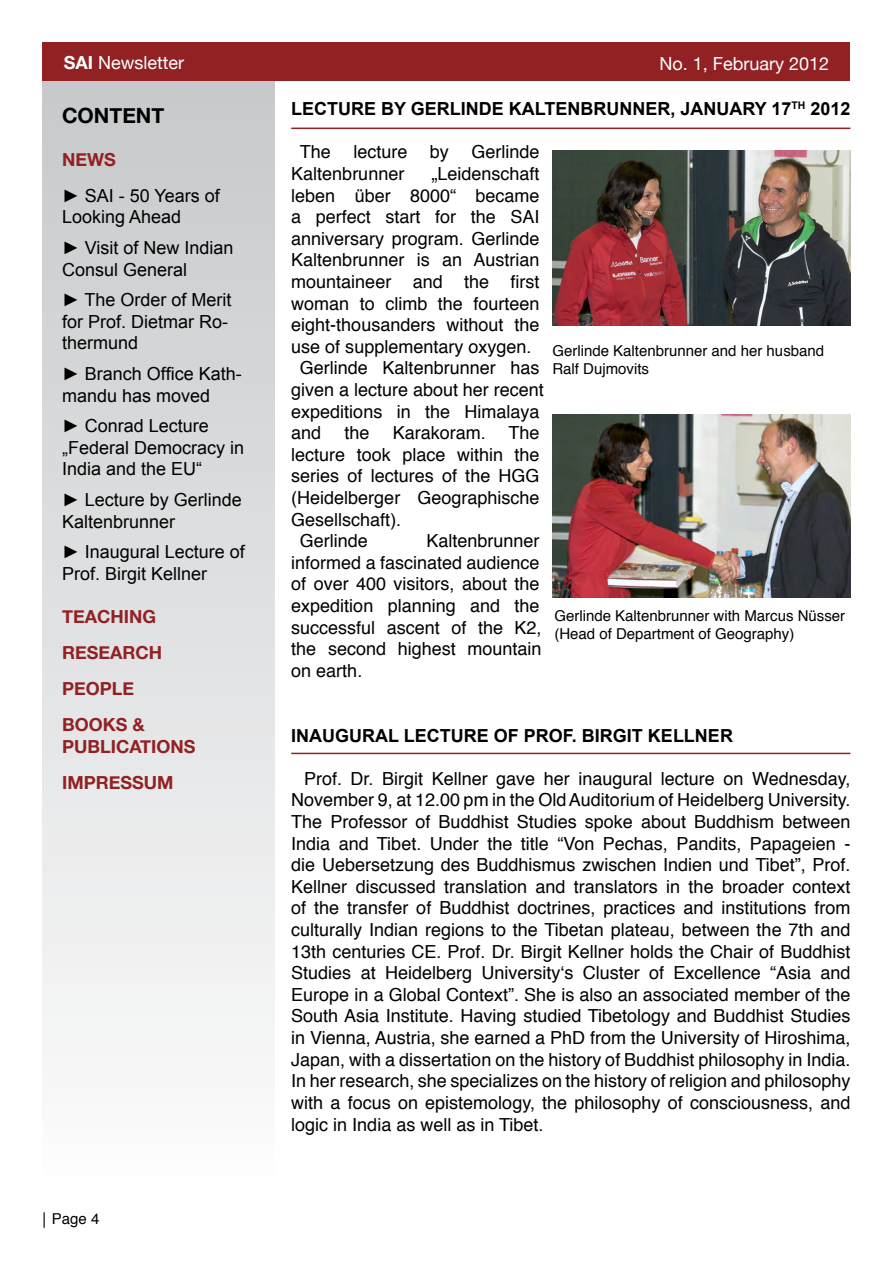
<style>
.page{position:relative;width:893px;height:1263px;background:#fff}
.page>*{position:absolute;margin:0;border:0;box-sizing:border-box;transform-origin:0 0}
.t1{font:700 21px "Helvetica Neue";color:#000}
.t2{font:18px/21.6px "Helvetica";color:#000;text-align:justify}
.t3{font:18px/21.6px "Arial";color:#000}
.t4{font:700 18px "Arial";color:#000}
.t5{font:700 18px/36px "Helvetica Neue";color:#922124}
.t6{font:18px "Helvetica Neue";color:#fff}
.t7{font:15px/18px "Helvetica";color:#000}
.s1{font-weight:700}
</style>
<div class="page">
<div style="left:43px;top:81px;width:231px;height:1105px;background:linear-gradient(to bottom,#c7c8ca,#fcfcfd)"></div>
<div style="left:43px;top:43px;width:807px;height:38px;background:#922124"></div>
<hr style="left:291px;top:128px;width:559px;height:1px;background:#922124">
<hr style="left:291px;top:753px;width:559px;height:1px;background:#922124">
<img style="left:552px;top:151px;width:299px;height:174px">
<img style="left:552px;top:415px;width:299px;height:182px">
<p class="t6" style="left:64px;top:52px;width:122px"><span class="s1">SAI</span> Newsletter</p>
<p class="t6" style="left:659px;top:52px;width:171px">No. 1, February 2012</p>
<p class="t1" style="left:62px;top:102px;width:104px">CONTENT</p>
<p class="t5" style="left:62px;top:141px;width:55px">NEWS</p>
<p class="t3" style="left:62px;top:185px;width:159px">► SAI - 50 Years of<br>Looking Ahead</p>
<p class="t3" style="left:62px;top:237px;width:173px">► Visit of New Indian<br>Consul General</p>
<p class="t3" style="left:62px;top:289px;width:171px">► The Order of Merit for Prof. Dietmar Ro&shy;thermund</p>
<p class="t3" style="left:62px;top:363px;width:181px">► Branch Office Kath&shy;mandu has moved</p>
<p class="t3" style="left:62px;top:415px;width:184px">► Conrad Lecture „Federal Democracy in<br>India and the EU“</p>
<p class="t3" style="left:62px;top:489px;width:181px">► Lecture by Gerlinde<br>Kaltenbrunner</p>
<p class="t3" style="left:62px;top:541px;width:184px">► Inaugural Lecture of<br>Prof. Birgit Kellner</p>
<p class="t5" style="left:62px;top:598px;width:102px">TEACHING<br>RESEARCH<br>PEOPLE<br>BOOKS &amp;</p>
<p class="t5" style="left:62px;top:728px;width:135px">PUBLICATIONS<br>IMPRESSUM</p>
<p class="t4" style="left:291px;top:97px;width:561px">LECTURE BY GERLINDE KALTENBRUNNER, JANUARY 17<sup>TH</sup> 2012</p>
<p class="t2" style="left:300px;top:142px;width:33px">The</p>
<p class="t2" style="left:353px;top:142px;width:56px">lecture</p>
<p class="t2" style="left:430px;top:142px;width:21px">by</p>
<p class="t2" style="left:472px;top:142px;width:70px">Gerlinde</p>
<p class="t2" style="left:291px;top:163px;width:115px">Kaltenbrunner</p>
<p class="t2" style="left:431px;top:163px;width:110px">„Leidenschaft</p>
<p class="t2" style="left:291px;top:185px;width:250px">leben über 8000“ became</p>
<p class="t2" style="left:291px;top:207px;width:250px">a perfect start for the SAI</p>
<p class="t2" style="left:291px;top:228px;width:250px">anniversary program. Gerlinde</p>
<p class="t2" style="left:291px;top:250px;width:250px">Kaltenbrunner is an Austrian</p>
<p class="t2" style="left:291px;top:271px;width:250px">mountaineer and the first</p>
<p class="t2" style="left:291px;top:293px;width:250px">woman to climb the fourteen</p>
<p class="t2" style="left:291px;top:315px;width:250px">eight-thousanders without the</p>
<p class="t2" style="left:291px;top:336px;width:242px">use of supplementary oxygen.</p>
<p class="t2" style="left:300px;top:358px;width:241px">Gerlinde Kaltenbrunner has</p>
<p class="t2" style="left:291px;top:379px;width:254px">given a lecture about her recent</p>
<p class="t2" style="left:291px;top:401px;width:250px">expeditions in the Himalaya</p>
<p class="t2" style="left:291px;top:423px;width:32px">and</p>
<p class="t2" style="left:344px;top:423px;width:27px">the</p>
<p class="t2" style="left:393px;top:423px;width:95px">Karakoram.</p>
<p class="t2" style="left:509px;top:423px;width:33px">The</p>
<p class="t2" style="left:291px;top:444px;width:250px">lecture took place within the</p>
<p class="t2" style="left:291px;top:466px;width:250px">series of lectures of the HGG</p>
<p class="t2" style="left:291px;top:487px;width:250px">(Heidelberger Geographische</p>
<p class="t2" style="left:291px;top:509px;width:112px">Gesellschaft).</p>
<p class="t2" style="left:300px;top:531px;width:70px">Gerlinde</p>
<p class="t7" style="left:552px;top:342px;width:273px">Gerlinde Kaltenbrunner and her husband<br>Ralf Dujmovits</p>
<p class="t2" style="left:291px;top:531px;width:252px;text-indent:135px">Kaltenbrunner informed a fascinated audience of over 400 visitors, about the expedition planning and the successful ascent of the K2, the second highest mountain on earth.</p>
<p class="t7" style="left:554px;top:608px;width:292px">Gerlinde Kaltenbrunner with Marcus Nüsser (Head of Department of Geography)</p>
<p class="t4" style="left:291px;top:723px;width:443px">INAUGURAL LECTURE OF PROF. BIRGIT KELLNER</p>
<p class="t2" style="left:291px;top:768px;width:561px;text-indent:13px">Prof. Dr. Birgit Kellner gave her inaugural lecture on Wednesday, November 9, at 12.00 pm in the Old Auditorium of Heidelberg University.<br>The Professor of Buddhist Studies spoke about Buddhism between India and Tibet. Under the title “Von Pechas, Pandits, Papageien - die Uebersetzung des Buddhismus zwischen Indien und Tibet”, Prof.<br>Kellner discussed translation and translators in the broader context of the transfer of Buddhist doctrines, practices and institutions from culturally Indian regions to the Tibetan plateau, between the 7th and 13th centuries CE. Prof. Dr. Birgit Kellner holds the Chair of Buddhist Studies at Heidelberg University‘s Cluster of Excellence “Asia and Europe in a Global Context”. She is also an associated member of the South Asia Institute. Having studied Tibetology and Buddhist Studies in Vienna, Austria, she earned a PhD from the University of Hiroshima, Japan, with a dissertation on the history of Buddhist philosophy in India.<br>In her research, she specializes on the history of religion and philosophy with a focus on epistemology, the philosophy of consciousness, and logic in India as well as in Tibet.</p>
<p class="t7" style="left:37px;top:1210px;width:64px">│Page 4</p>
</div>
